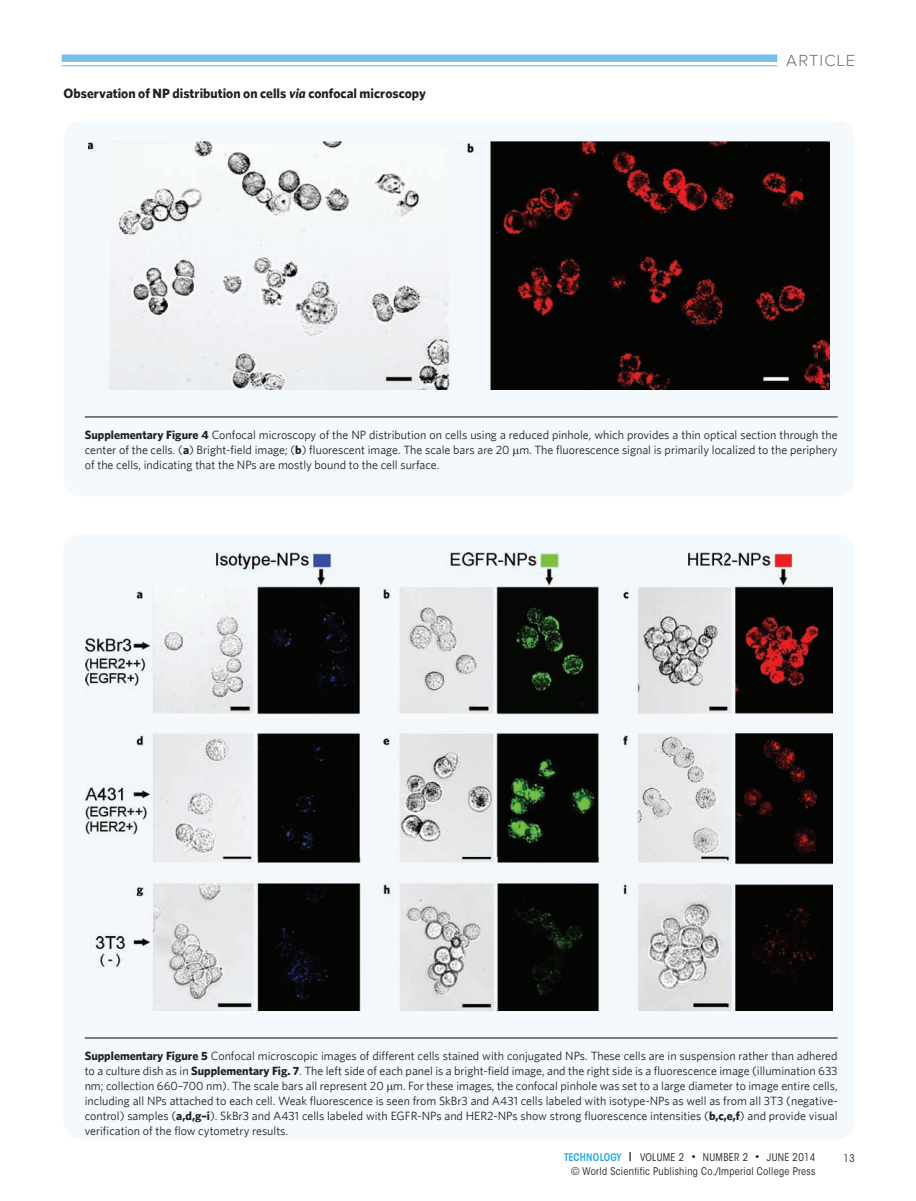
<style>
.page{position:relative;width:916px;height:1201px;background:#fff}
.page>*{position:absolute;margin:0;border:0;box-sizing:border-box;transform-origin:0 0}
.t1{font:300 16.65px "Proxima Nova";letter-spacing:.065em;color:#6c6d70}
.t2{font:700 13.5px "Whitney";color:#231f20}
.t3{font:12px/15px "Whitney";color:#231f20;text-align:justify}
.t4{font:condensed 10.5px "ITC Avant Garde Std";letter-spacing:.03em;color:#231f20}
.s1{font-style:italic}
.s2{font-weight:700}
.s3{font-weight:600;color:#24aae1}
.s4{font-weight:500;font-stretch:normal;font-size:12px}
.s5{font-size:12px}
</style>
<div class="page">
<div style="left:62px;top:54px;width:715px;height:8px;background:#77bee9"></div>
<hr style="left:62px;top:65px;width:715px;height:1px;background:#77bee9">
<div style="left:63px;top:121px;width:791px;height:375px;background:#f4f9fd;border-radius:18px"></div>
<hr style="left:85px;top:416px;width:752px;height:1px;background:#231f20">
<div style="left:63px;top:534px;width:791px;height:605px;background:#f4f9fd;border-radius:18px"></div>
<img style="left:86px;top:553px;width:745px;height:457px">
<hr style="left:85px;top:1037px;width:752px;height:1px;background:#231f20">
<img style="left:88px;top:142px;width:741px;height:248px">
<p class="t2" style="left:63px;top:88px;width:364px">Observation of NP distribution on cells <span class="s1">via</span> confocal microscopy</p>
<h1 class="t1" style="left:786px;top:54px;width:70px">ARTICLE</h1>
<p class="t3" style="left:85px;top:428px;width:754px"><span class="s2">Supplementary Figure 4</span> Confocal microscopy of the NP distribution on cells using a reduced pinhole, which provides a thin optical section through the center of the cells. (<span class="s2">a</span>) Bright-field image; (<span class="s2">b</span>) fluorescent image. The scale bars are 20 m. The fluorescence signal is primarily localized to the periphery of the cells, indicating that the NPs are mostly bound to the cell surface.</p>
<p class="t3" style="left:85px;top:1049px;width:754px"><span class="s2">Supplementary Figure 5</span> Confocal microscopic images of different cells stained with conjugated NPs. These cells are in suspension rather than adhered to a culture dish as in <span class="s2">Supplementary Fig. 7</span>. The left side of each panel is a bright-field image, and the right side is a fluorescence image (illumination 633 nm; collection 660–700 nm). The scale bars all represent 20 m. For these images, the confocal pinhole was set to a large diameter to image entire cells, including all NPs attached to each cell. Weak fluorescence is seen from SkBr3 and A431 cells labeled with isotype-NPs as well as from all 3T3 (negative&shy;control) samples (<span class="s2">a,d,g–i</span>). SkBr3 and A431 cells labeled with EGFR-NPs and HER2-NPs show strong fluorescence intensities (<span class="s2">b,c,e,f</span>) and provide visual verification of the flow cytometry results.</p>
<p class="t4" style="left:564px;top:1153px;width:253px"><span class="s3">TECHNOLOGY</span> <span class="s4">l</span> VOLUME 2 <span class="s5">•</span> NUMBER 2 <span class="s5">•</span> JUNE 2014</p>
<p class="t4" style="left:843px;top:1153px;width:12px">13</p>
<p class="t4" style="left:571px;top:1166px;width:245px">© World Scientific Publishing Co./Imperial College Press</p>
</div>
